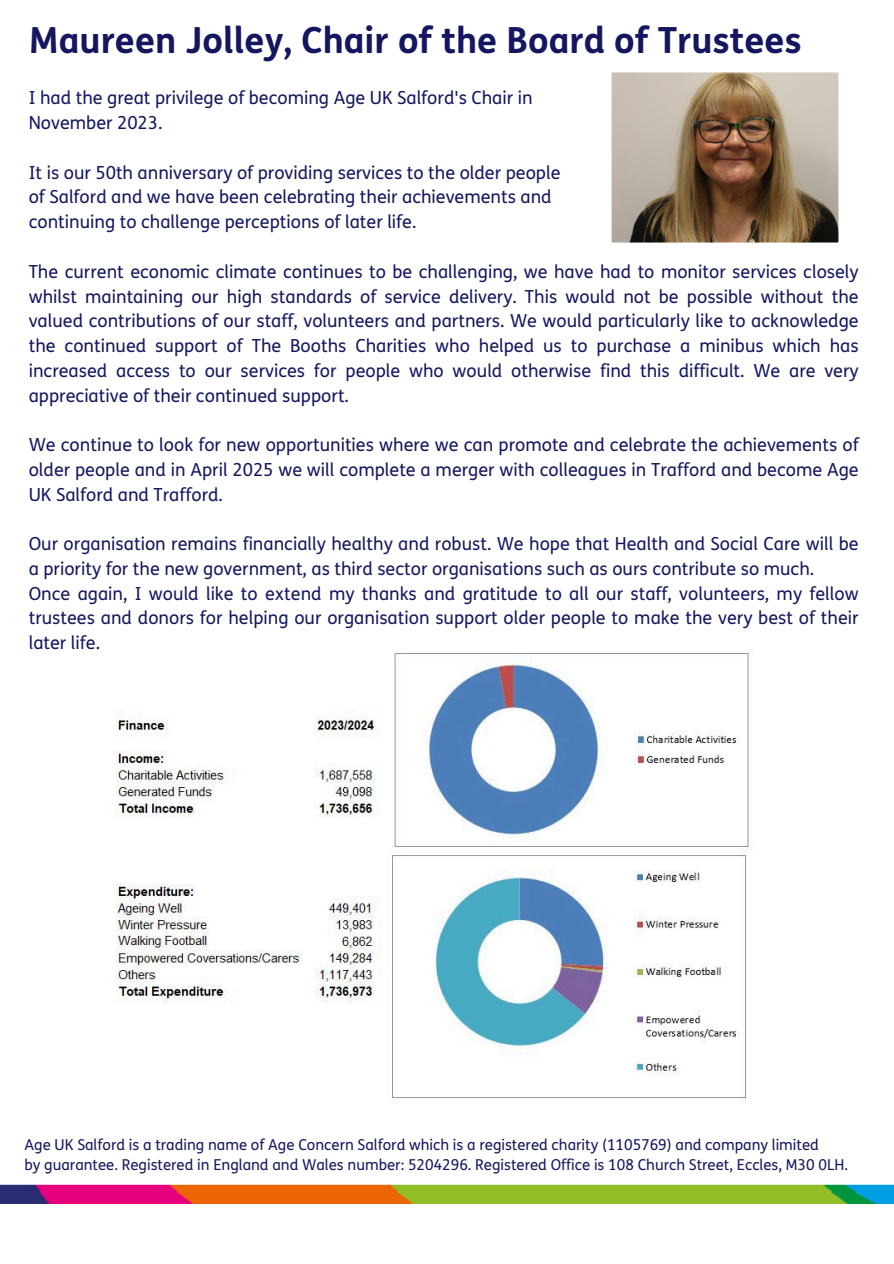
<style>
.page{position:relative;width:894px;height:1264px;background:#fff}
.page>*{position:absolute;margin:0;border:0;box-sizing:border-box;transform-origin:0 0}
.t1{font:700 36px "FS Me";color:#141760}
.t2{font:18px/24.8px "FS Me";color:#141760}
.t3{font:15px "FS Me";color:#141760}
</style>
<div class="page">
<img style="left:0;top:1184px;width:893px;height:19px">
<img style="left:611px;top:72px;width:227px;height:170px">
<img style="left:115px;top:652px;width:637px;height:449px">
<h2 class="t1" style="left:29px;top:20px;width:774px">Maureen Jolley, Chair of the Board of Trustees</h2>
<h2 class="t2" style="left:29px;top:86px;width:505px">I had the great privilege of becoming Age UK Salford's Chair in<br>November 2023.</h2>
<p class="t2" style="left:29px;top:160px;width:533px">It is our 50th anniversary of providing services to the older people of Salford and we have been celebrating their achievements and continuing to challenge perceptions of later life.</p>
<p class="t2" style="left:29px;top:259px;width:831px;text-align:justify">The current economic climate continues to be challenging, we have had to monitor services closely whilst maintaining our high standards of service delivery. This would not be possible without the valued contributions of our staff, volunteers and partners. We would particularly like to acknowledge the continued support of The Booths Charities who helped us to purchase a minibus which has increased access to our services for people who would otherwise find this difficult. We are very appreciative of their continued support.</p>
<p class="t2" style="left:29px;top:433px;width:831px;text-align:justify">We continue to look for new opportunities where we can promote and celebrate the achievements of older people and in April 2025 we will complete a merger with colleagues in Trafford and become Age UK Salford and Trafford.</p>
<p class="t2" style="left:29px;top:532px;width:831px">Our organisation remains financially healthy and robust. We hope that Health and Social Care will be a priority for the new government, as third sector organisations such as ours contribute so much.<br>Once again, I would like to extend my thanks and gratitude to all our staff, volunteers, my fellow trustees and donors for helping our organisation support older people to make the very best of their later life.</p>
<h2 class="t3" style="left:24px;top:1135px;width:795px">Age UK Salford is a trading name of Age Concern Salford which is a registered charity (1105769) and company limited</h2>
<h2 class="t3" style="left:24px;top:1156px;width:824px">by guarantee. Registered in England and Wales number: 5204296. Registered Office is 108 Church Street, Eccles, M30 0LH.</h2>
</div>
